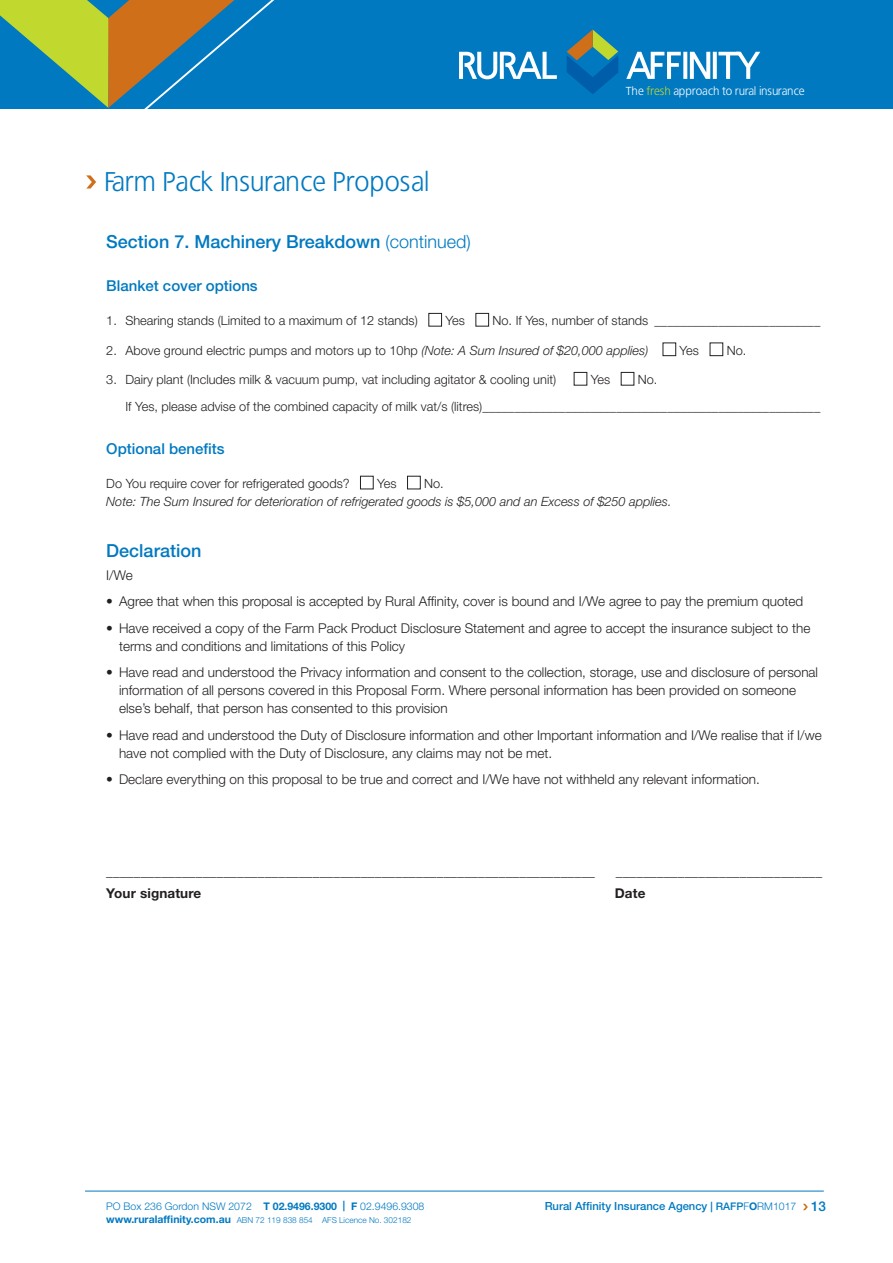
<style>
.page{position:relative;width:893px;height:1263px;background:#fff}
.page>*{position:absolute;margin:0;border:0;box-sizing:border-box;transform-origin:0 0}
.t1{font:27px "Bastardus Sans";color:#0079c1}
.t2{font:500 18px "Helvetica Neue";color:#0079c1}
.t3{font:500 15px "Helvetica Neue";color:#0079c1}
.t4{font:300 13.5px/18px "Helvetica Neue";color:#231f20}
.t5{font:700 13.5px "Helvetica Neue";letter-spacing:.01em;color:#231f20}
.t6{font:300 12.75px/26.5px "Helvetica Neue";color:#231f20}
.t7{font:italic 300 12.75px "Helvetica Neue";color:#231f20}
.t8{font:11.55px "Bastardus Sans";color:#fff}
.t9{font:500 11.25px "Helvetica Neue";color:#0079c1}
.t10{font:300 10.5px "Helvetica Neue";color:#0079c1}
.t11{font:300 8.25px "Helvetica Neue";color:#0079c1}
.s1{color:#c1d82f}
.s2{font-weight:300}
.s3{font-style:italic}
.s4{font-weight:700}
.s5{font-size:10.5px}
.s6{font-weight:300;font-size:10.5px}
.s7{font-weight:700;font-size:10.5px}
.s8{font-size:13.5px}
</style>
<div class="page">
<div style="left:0;top:0;width:893px;height:109px;background:#0079c1"></div>
<svg style="left:0;top:0;width:275px;height:109px"></svg>
<svg style="left:459px;top:52px;width:98px;height:27px"></svg>
<svg style="left:626px;top:52px;width:134px;height:27px"></svg>
<svg style="left:567px;top:30px;width:51px;height:64px"></svg>
<svg style="left:86px;top:175px;width:10px;height:14px"></svg>
<hr style="left:85px;top:1191px;width:739px;height:1px;background:#0079c1">
<svg style="left:803px;top:1204px;width:5px;height:6px"></svg>
<div style="left:428px;top:313px;width:14px;height:13px;border:1px solid #231f20"></div>
<div style="left:475px;top:313px;width:14px;height:13px;border:1px solid #231f20"></div>
<div style="left:663px;top:342px;width:13px;height:14px;border:1px solid #231f20"></div>
<div style="left:710px;top:342px;width:13px;height:14px;border:1px solid #231f20"></div>
<div style="left:574px;top:372px;width:13px;height:14px;border:1px solid #231f20"></div>
<div style="left:621px;top:372px;width:13px;height:14px;border:1px solid #231f20"></div>
<div style="left:360px;top:476px;width:14px;height:13px;border:1px solid #231f20"></div>
<div style="left:407px;top:476px;width:14px;height:13px;border:1px solid #231f20"></div>
<h1 class="t1" style="left:104px;top:166px;width:327px">Farm Pack Insurance Proposal</h1>
<p class="t8" style="left:626px;top:84px;width:180px">The <span class="s1">fresh</span> approach to rural insurance</p>
<h2 class="t2" style="left:106px;top:235px;width:366px">Section 7. Machinery Breakdown <span class="s2">(continued)</span></h2>
<p class="t3" style="left:106px;top:281px;width:153px">Blanket cover options</p>
<p class="t6" style="left:106px;top:308px;width:313px">1. Shearing stands (Limited to a maximum of 12 stands)</p>
<p class="t6" style="left:445px;top:308px;width:21px">Yes</p>
<p class="t6" style="left:492px;top:308px;width:329px">No. If Yes, number of stands __________________________</p>
<p class="t6" style="left:106px;top:338px;width:544px">2. Above ground electric pumps and motors up to 10hp <span class="s3">(Note: A Sum Insured of $20,000 applies)</span></p>
<p class="t6" style="left:680px;top:338px;width:21px">Yes</p>
<p class="t6" style="left:727px;top:338px;width:21px">No.</p>
<p class="t6" style="left:106px;top:367px;width:451px">3. Dairy plant (Includes milk &amp; vacuum pump, vat including agitator &amp; cooling unit)</p>
<p class="t6" style="left:591px;top:367px;width:21px">Yes</p>
<p class="t6" style="left:125px;top:367px;width:696px;text-indent:512px">No.<br>If Yes, please advise of the combined capacity of milk vat/s (litres) _____________________________________________________</p>
<p class="t3" style="left:106px;top:443px;width:120px">Optional benefits</p>
<p class="t6" style="left:106px;top:471px;width:245px">Do You require cover for refrigerated goods?</p>
<p class="t6" style="left:377px;top:471px;width:21px">Yes</p>
<p class="t6" style="left:424px;top:471px;width:21px">No.</p>
<p class="t7" style="left:106px;top:497px;width:567px">Note: The Sum Insured for deterioration of refrigerated goods is $5,000 and an Excess of $250 applies.</p>
<h2 class="t2" style="left:106px;top:544px;width:97px">Declaration</h2>
<p class="t4" style="left:106px;top:567px;width:28px">I/We</p>
<p class="t4" style="left:106px;top:594px;width:698px">• Agree that when this proposal is accepted by Rural Affinity, cover is bound and I/We agree to pay the premium quoted</p>
<p class="t4" style="left:119px;top:620px;width:693px;text-indent:-13px">• Have received a copy of the Farm Pack Product Disclosure Statement and agree to accept the insurance subject to the terms and conditions and limitations of this Policy</p>
<p class="t4" style="left:119px;top:665px;width:700px;text-indent:-13px">• Have read and understood the Privacy information and consent to the collection, storage, use and disclosure of personal information of all persons covered in this Proposal Form. Where personal information has been provided on someone else’s behalf, that person has consented to this provision</p>
<p class="t4" style="left:119px;top:727px;width:704px;text-indent:-13px">• Have read and understood the Duty of Disclosure information and other Important information and I/We realise that if I/we have not complied with the Duty of Disclosure, any claims may not be met.</p>
<p class="t4" style="left:106px;top:772px;width:655px">• Declare everything on this proposal to be true and correct and I/We have not withheld any relevant information.</p>
<p class="t4" style="left:106px;top:863px;width:490px">_______________________________________________________________________</p>
<p class="t4" style="left:616px;top:863px;width:208px">______________________________</p>
<p class="t5" style="left:106px;top:888px;width:97px">Your signature</p>
<p class="t5" style="left:615px;top:888px;width:32px">Date</p>
<p class="t10" style="left:106px;top:1202px;width:320px">PO Box 236 Gordon NSW 2072 <span class="s4">T 02.9496.9300 | F</span> 02.9496.9308</p>
<p class="t9" style="left:545px;top:1202px;width:283px">Rural Affinity Insurance Agency <span class="s5">| RAFP</span><span class="s6">F</span><span class="s7">O</span><span class="s6">RM1017</span> <span class="s8">13</span></p>
<p class="t11" style="left:106px;top:1217px;width:307px"><span class="s7">www.ruralaffinity.com.au</span> ABN 72 119 838 854 AFS Licence No. 302182</p>
</div>
